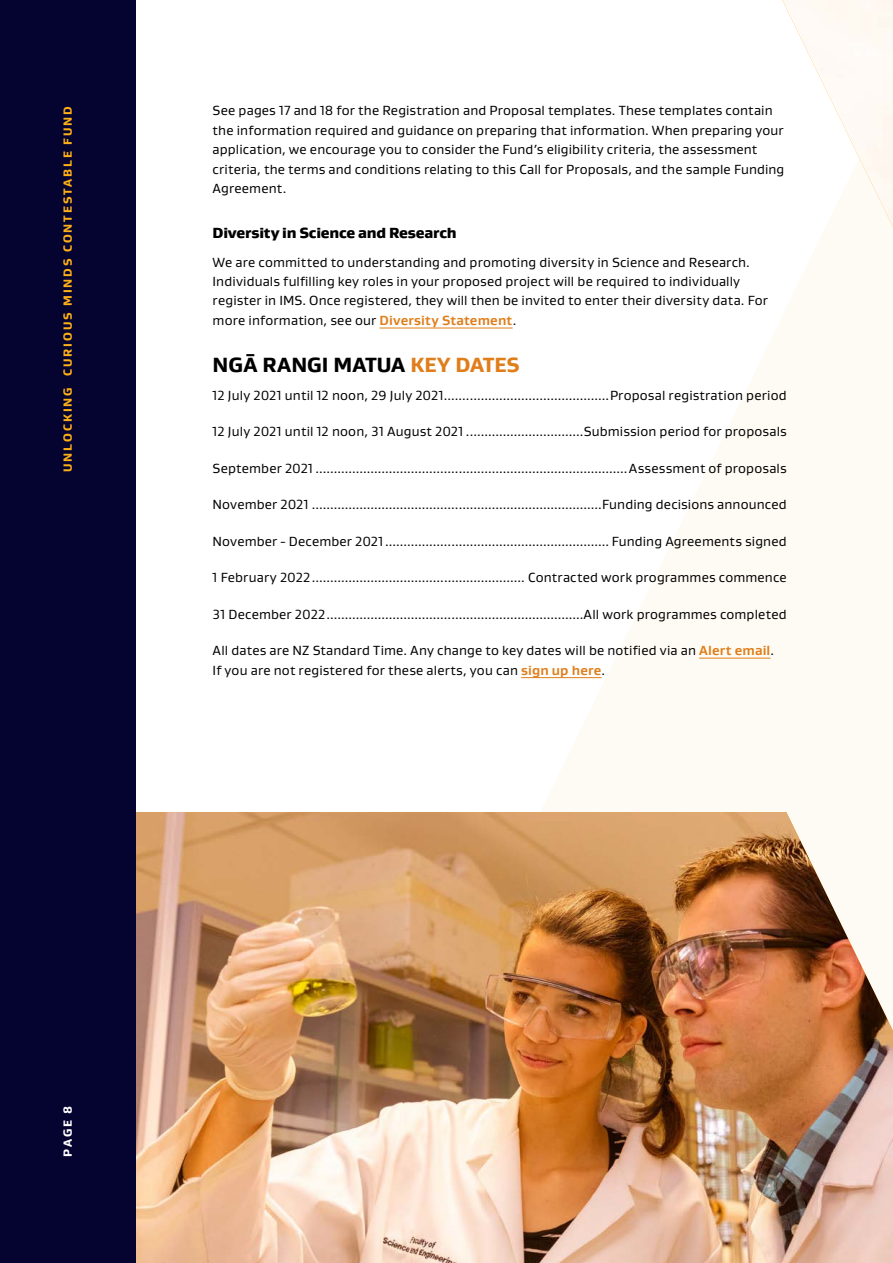
<style>
.page{position:relative;width:893px;height:1263px;background:#fff}
.page>*{position:absolute;margin:0;border:0;box-sizing:border-box;transform-origin:0 0}
.t1{font:800 21px "Gustan";letter-spacing:-.005em;color:#000}
.t2{font:900 15px "Gustan";letter-spacing:-.015em;color:#000}
.t3{font:13.5px/19.5px "Gustan";letter-spacing:.01em;color:#000}
.t4{font:800 12px "Gustan";letter-spacing:.16em;color:#fcaf17}
.t5{font:800 12px "Gustan";color:#fff}
.s1{font-weight:700;color:#df7e1b}
.s2{color:#df7e1b}
</style>
<div class="page">
<svg style="left:379px;top:227px;width:514px;height:585px"></svg>
<img style="left:136px;top:812px;width:757px;height:451px">
<div style="left:0;top:0;width:136px;height:1263px;background:#050431"></div>
<hr style="left:379px;top:328px;width:134px;height:1px;background:#df7e1b">
<hr style="left:699px;top:658px;width:71px;height:1px;background:#df7e1b">
<hr style="left:521px;top:677px;width:80px;height:1px;background:#df7e1b">
<img style="left:782px;top:0;width:111px;height:227px">
<p class="t4" style="left:60px;top:472px;width:367px;rotate:-90deg">UNLOCKING CURIOUS MINDS CONTESTABLE FUND</p>
<p class="t3" style="left:213px;top:101px;width:573px">See pages 17 and 18 for the Registration and Proposal templates. These templates contain the information required and guidance on preparing that information. When preparing your application, we encourage you to consider the Fund’s eligibility criteria, the assessment criteria, the terms and conditions relating to this Call for Proposals, and the sample Funding Agreement.</p>
<h5 class="t2" style="left:213px;top:223px;width:245px">Diversity in Science and Research</h5>
<p class="t3" style="left:213px;top:252px;width:557px">We are committed to understanding and promoting diversity in Science and Research.<br>Individuals fulflling key roles in your proposed project will be required to individually register in IMS. Once registered, they will then be invited to enter their diversity data. For more information, see our <span class="s1">Diversity Statement</span>.</p>
<h3 class="t1" style="left:213px;top:350px;width:308px">NGĀ RANGI MATUA <span class="s2">KEY DATES</span></h3>
<p class="t3" style="left:213px;top:385px;width:576px">12 July 2021 until 12 noon, 29 July 2021 .............................................Proposal registration period</p>
<p class="t3" style="left:213px;top:421px;width:576px">12 July 2021 until 12 noon, 31 August 2021 ................................Submission period for proposals</p>
<p class="t3" style="left:213px;top:458px;width:576px">September 2021 .....................................................................................Assessment of proposals</p>
<p class="t3" style="left:213px;top:494px;width:576px">November 2021 ...............................................................................Funding decisions announced</p>
<p class="t3" style="left:213px;top:531px;width:576px">November - December 2021 ............................................................. Funding Agreements signed</p>
<p class="t3" style="left:213px;top:567px;width:576px">1 February 2022.......................................................... Contracted work programmes commence</p>
<p class="t3" style="left:213px;top:604px;width:576px">31 December 2022......................................................................All work programmes completed</p>
<p class="t3" style="left:213px;top:640px;width:563px">All dates are NZ Standard Time. Any change to key dates will be notifed via an <span class="s1">Alert email</span>.<br>If you are not registered for these alerts, you can <span class="s1">sign up here</span>.</p>
<p class="t5" style="left:60px;top:1157px;width:53px;rotate:-90deg">PAGE 8</p>
</div>
